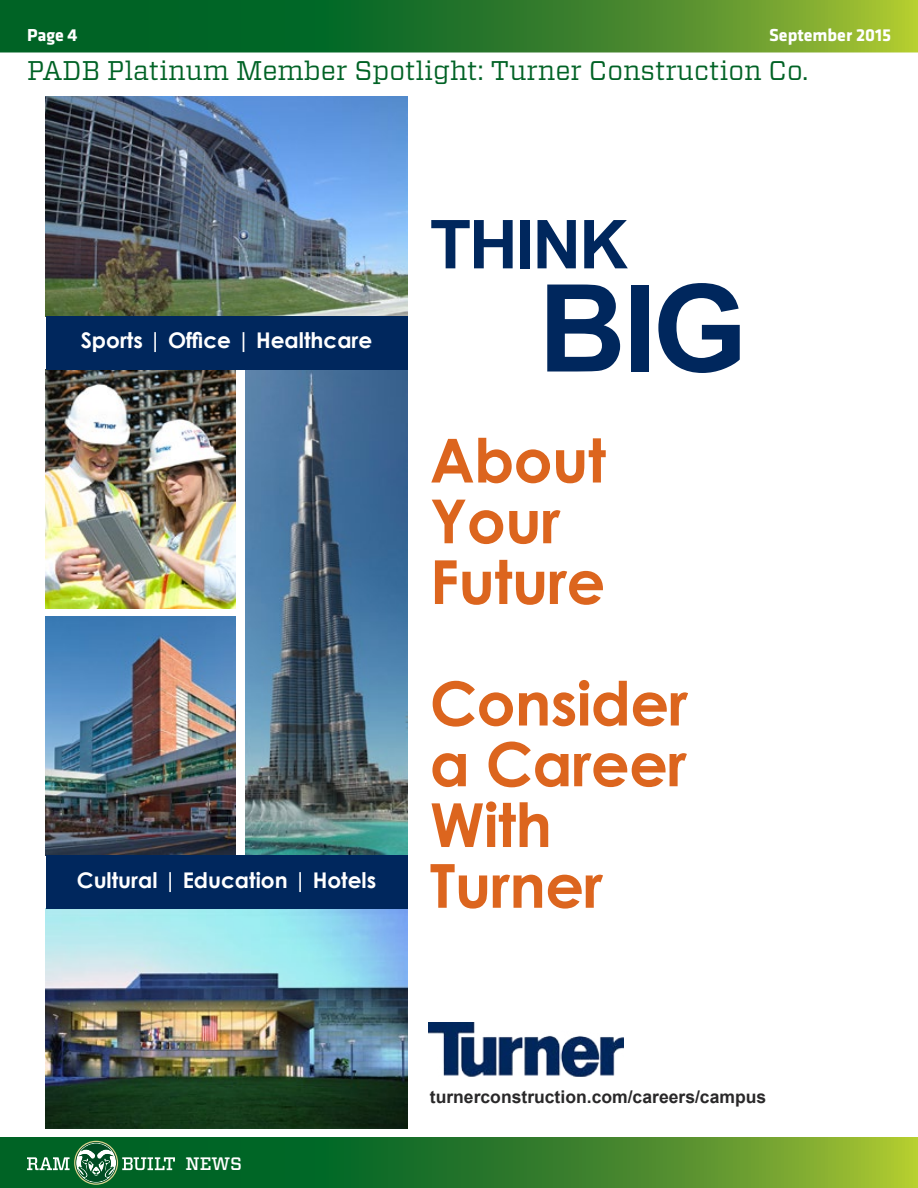
<style>
.page{position:relative;width:918px;height:1188px;background:#fff}
.page>*{position:absolute;margin:0;border:0;box-sizing:border-box;transform-origin:0 0}
.t1{font:700 121.5px "Arial";color:#00275d}
.t2{font:700 67.5px "Arial";letter-spacing:-.03em;color:#00275d}
.t3{font:700 60.75px/60.8px "Century Gothic";letter-spacing:-.01em;color:#dc651e}
.t4{font:27px "Vitesse";color:#006225}
.t5{font:700 21.6px "Century Gothic";color:#fff}
.t6{font:700 18px "Klavika";color:#fff}
.t7{font:500 18px "Vitesse";color:#fff}
.t8{font:700 17.55px "Arial";color:#292829}
</style>
<div class="page">
<svg style="left:0;top:0;width:918px;height:52px;background:#327f2a"></svg>
<svg style="left:0;top:1137px;width:918px;height:51px;background:#3b842b"></svg>
<svg style="left:27px;top:1141px;width:148px;height:44px;background:#2d7b49"></svg>
<img style="left:46px;top:370px;width:189px;height:239px">
<img style="left:429px;top:1022px;width:194px;height:55px">
<img style="left:46px;top:96px;width:361px;height:221px">
<img style="left:46px;top:616px;width:189px;height:239px">
<img style="left:245px;top:370px;width:162px;height:485px">
<img style="left:46px;top:908px;width:361px;height:221px">
<div style="left:46px;top:317px;width:361px;height:53px;background:#00275d"></div>
<div style="left:46px;top:855px;width:361px;height:53px;background:#00275d"></div>
<p class="t6" style="left:27px;top:22px;width:52px">Page 4</p>
<p class="t6" style="left:769px;top:22px;width:123px">September 2015</p>
<p class="t4" style="left:27px;top:52px;width:783px">PADB Platinum Member Spotlight: Turner Construction Co.</p>
<p class="t5" style="left:81px;top:324px;width:293px">Sports | Office | Healthcare</p>
<p class="t5" style="left:77px;top:863px;width:301px">Cultural | Education | Hotels</p>
<h2 class="t2" style="left:430px;top:200px;width:200px">THINK</h2>
<h1 class="t1" style="left:538px;top:248px;width:210px">BIG</h1>
<h3 class="t3" style="left:430px;top:427px;width:178px">About<br>Your<br>Future</h3>
<h3 class="t3" style="left:430px;top:670px;width:260px">Consider a Career<br>With<br>Turner</h3>
<p class="t7" style="left:185px;top:1152px;width:58px">NEWS</p>
<p class="t8" style="left:430px;top:1085px;width:338px">turnerconstruction.com/careers/campus</p>
</div>
